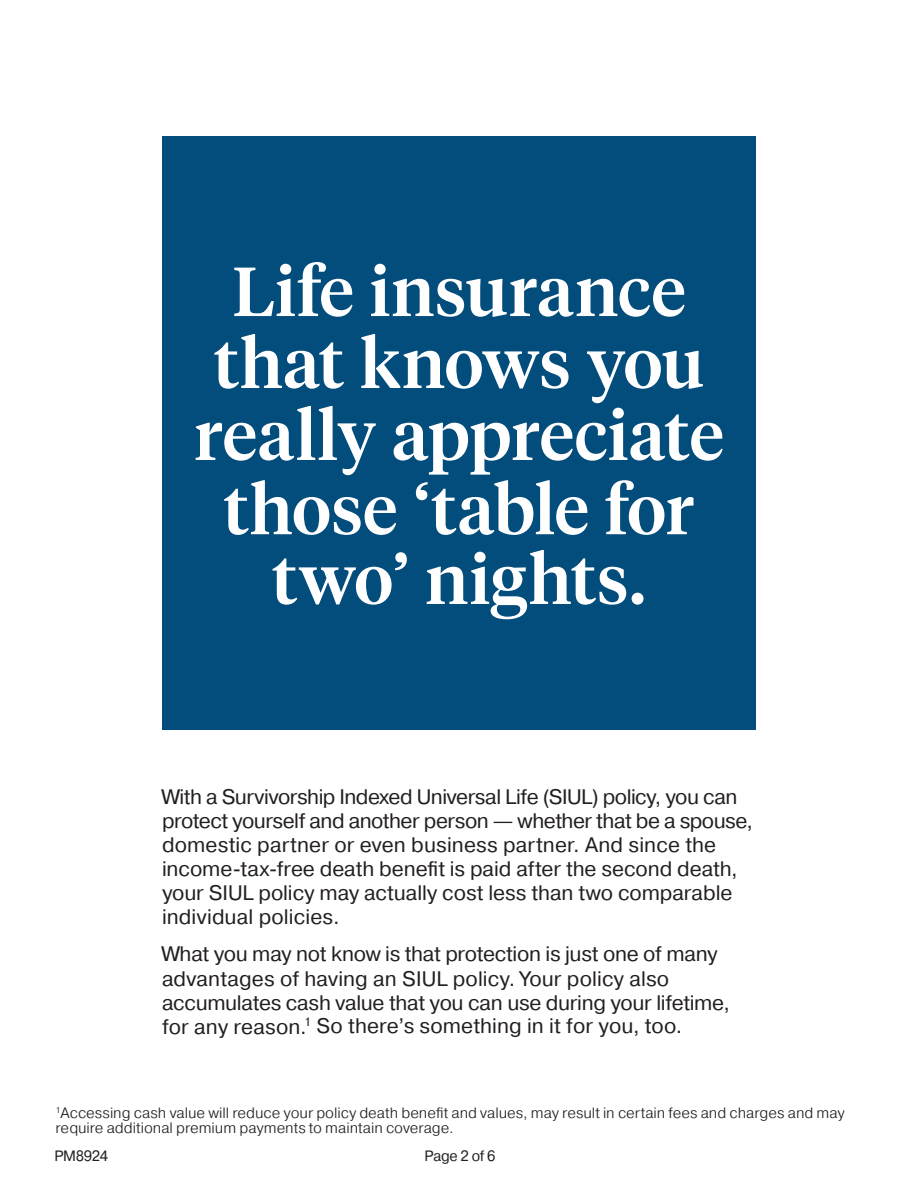
<style>
.page{position:relative;width:918px;height:1188px;background:#fff}
.page>*{position:absolute;margin:0;border:0;box-sizing:border-box;transform-origin:0 0}
.t1{font:500 69px/72px "Tiempos Headline";letter-spacing:.005em;color:#fff;text-align:center}
.t2{font:21px/24px "Pragmatica";letter-spacing:-.005em;color:#231f20}
.t3{font:300 15px/15px "Pragmatica";color:#231f20}
.t4{font:15px "Pragmatica";letter-spacing:-.02em;color:#231f20;scale:.96 1}
</style>
<div class="page">
<div style="left:162px;top:136px;width:594px;height:594px;background:#034d7c"></div>
<h1 class="t1" style="left:194px;top:252px;width:531px">Life insurance that knows you really appreciate those ‘table for two’ nights.</h1>
<p class="t2" style="left:162px;top:785px;width:593px">With a Survivorship Indexed Universal Life (SIUL) policy, you can protect yourself and another person — whether that be a spouse, domestic partner or even business partner. And since the income-tax-free death benefit is paid after the second death, your SIUL policy may actually cost less than two comparable individual policies.</p>
<p class="t2" style="left:162px;top:943px;width:570px">What you may not know is that protection is just one of many advantages of having an SIUL policy. Your policy also accumulates cash value that you can use during your lifetime, for any reason.<sup>1</sup> So there’s something in it for you, too.</p>
<p class="t3" style="left:55px;top:1105px;width:791px"><sup>1</sup>Accessing cash value will reduce your policy death benefit and values, may result in certain fees and charges and may require additional premium payments to maintain coverage.</p>
<p class="t4" style="left:54px;top:1147px;width:57px">PM8924</p>
<p class="t4" style="left:425px;top:1147px;width:75px">Page 2 of 6</p>
</div>
